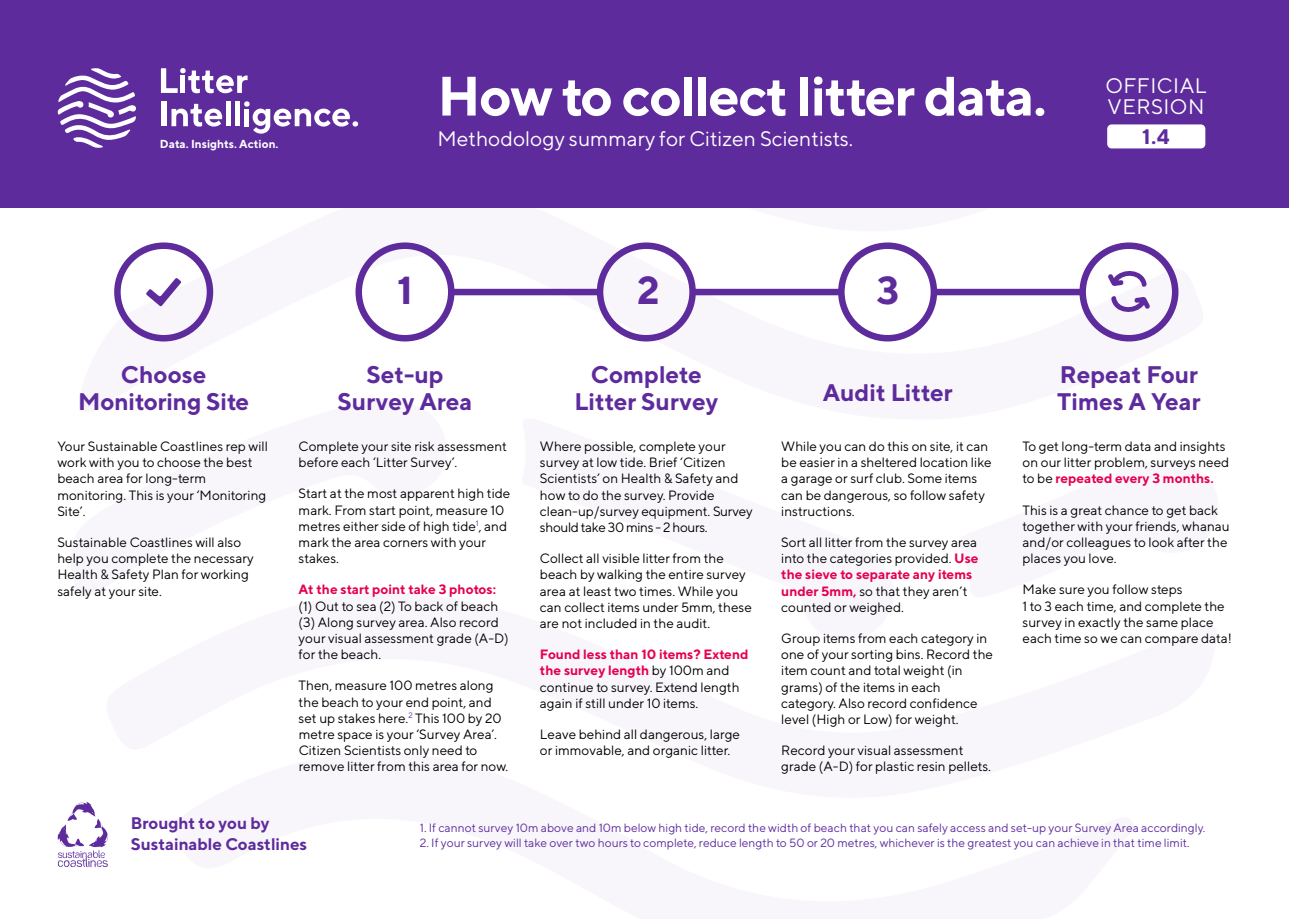
<style>
.page{position:relative;width:1289px;height:919px;background:#fff}
.page>*{position:absolute;margin:0;border:0;box-sizing:border-box;transform-origin:0 0}
.t1{font:700 55.35px "TT Norms";letter-spacing:-.025em;color:#fff}
.t2{font:700 39px "TT Norms";color:#5e2b9d}
.t3{font:700 24px/27px "TT Norms";color:#5e2b9d;text-align:center}
.t4{font:21px "TT Norms";color:#fff}
.t5{font:21px/21px "TT Norms";letter-spacing:.025em;color:#fff}
.t6{font:700 21px "TT Norms";color:#5e2b9d}
.t7{font:700 16.8px/21px "TT Norms";letter-spacing:-.005em;color:#5e2b9d}
.t8{font:13.5px/16.2px "TT Norms";color:#000}
.t9{font:700 13.5px "TT Norms";color:#e50051}
.t10{font:12px "TT Norms";color:#5e2b9d}
.t11{font:700 11.7px "TT Norms";color:#fff}
.s1{font-weight:700;color:#e50051}
</style>
<div class="page">
<svg style="left:114px;top:243px;width:1065px;height:99px"></svg>
<div style="left:450px;top:289px;width:150px;height:6px;background:#5e2b9d"></div>
<div style="left:693px;top:289px;width:148px;height:6px;background:#5e2b9d"></div>
<div style="left:838px;top:242px;width:99px;height:99px;border:6px solid #5e2b9d;border-radius:50%"></div>
<div style="left:934px;top:289px;width:149px;height:6px;background:#5e2b9d"></div>
<div style="left:1079px;top:242px;width:99px;height:99px;border:6px solid #5e2b9d;border-radius:50%"></div>
<svg style="left:1110px;top:295px;width:39px;height:21px"></svg>
<svg style="left:1107px;top:267px;width:40px;height:21px"></svg>
<div style="left:597px;top:242px;width:98px;height:99px;border:6px solid #5e2b9d;border-radius:50%"></div>
<div style="left:355px;top:242px;width:99px;height:99px;border:6px solid #5e2b9d;border-radius:50%"></div>
<div style="left:114px;top:242px;width:99px;height:99px;border:6px solid #5e2b9d;border-radius:50%"></div>
<svg style="left:146px;top:278px;width:35px;height:28px"></svg>
<div style="left:0;top:0;width:1288px;height:208px;background:#5e2b9d"></div>
<svg style="left:58px;top:801px;width:50px;height:66px"></svg>
<svg style="left:161px;top:68px;width:86px;height:25px"></svg>
<div style="left:161px;top:101px;width:5px;height:25px;background:#fff"></div>
<svg style="left:171px;top:104px;width:51px;height:23px"></svg>
<hr style="left:226px;top:101px;width:4px;height:25px;background:#fff">
<div style="left:235px;top:101px;width:5px;height:25px;background:#fff"></div>
<svg style="left:244px;top:101px;width:114px;height:33px"></svg>
<svg style="left:57px;top:68px;width:79px;height:80px"></svg>
<div style="left:1107px;top:124px;width:98px;height:24px;background:#fff;border-radius:4px"></div>
<p class="t11" style="left:160px;top:136px;width:120px">Data. Insights. Action.</p>
<h1 class="t1" style="left:437px;top:61px;width:611px">How to collect litter data.</h1>
<h3 class="t4" style="left:437px;top:126px;width:417px">Methodology summary for Citizen Scientists.</h3>
<h3 class="t5" style="left:1105px;top:75px;width:103px">OFFICIAL<br>VERSION</h3>
<h3 class="t6" style="left:1142px;top:124px;width:29px">1.4</h3>
<h3 class="t3" style="left:78px;top:360px;width:173px">Choose<br>Monitoring Site</h3>
<p class="t8" style="left:57px;top:437px;width:212px">Your Sustainable Coastlines rep will work with you to choose the best beach area for long-term monitoring. This is your ‘Monitoring<br>Site’.</p>
<p class="t8" style="left:57px;top:533px;width:198px">Sustainable Coastlines will also help you complete the necessary<br>Health &amp; Safety Plan for working safely at your site.</p>
<h2 class="t2" style="left:397px;top:265px;width:17px">1</h2>
<h3 class="t3" style="left:337px;top:360px;width:136px">Set-up<br>Survey Area</h3>
<p class="t8" style="left:299px;top:437px;width:210px">Complete your site risk assessment before each ‘Litter Survey’.</p>
<p class="t8" style="left:299px;top:485px;width:213px">Start at the most apparent high tide mark. From start point, measure 10 metres either side of high tide<sup>1</sup>, and mark the area corners with your stakes.</p>
<p class="t9" style="left:299px;top:581px;width:199px">At the start point take 3 photos:</p>
<p class="t8" style="left:299px;top:597px;width:212px">(1) Out to sea (2) To back of beach (3) Along survey area. Also record your visual assessment grade (A-D) for the beach.</p>
<p class="t8" style="left:299px;top:677px;width:211px">Then, measure 100 metres along the beach to your end point, and set up stakes here.<sup>2</sup> This 100 by 20 metre space is your ‘Survey Area’.<br>Citizen Scientists only need to remove litter from this area for now.</p>
<h2 class="t2" style="left:637px;top:265px;width:24px">2</h2>
<h3 class="t3" style="left:574px;top:360px;width:145px">Complete<br>Litter Survey</h3>
<p class="t8" style="left:540px;top:437px;width:214px">Where possible, complete your survey at low tide. Brief ‘Citizen<br>Scientists’ on Health &amp; Safety and how to do the survey. Provide clean-up/survey equipment. Survey should take 30 mins - 2 hours.</p>
<p class="t8" style="left:540px;top:550px;width:213px">Collect all visible litter from the beach by walking the entire survey area at least two times. While you can collect items under 5mm, these are not included in the audit.</p>
<p class="t8" style="left:540px;top:646px;width:210px"><span class="s1">Found less than 10 items? Extend the survey length</span> by 100m and continue to survey. Extend length again if still under 10 items.</p>
<p class="t8" style="left:540px;top:725px;width:201px">Leave behind all dangerous, large or immovable, and organic litter.</p>
<h2 class="t2" style="left:876px;top:265px;width:24px">3</h2>
<h3 class="t3" style="left:822px;top:379px;width:131px">Audit Litter</h3>
<p class="t8" style="left:781px;top:437px;width:212px">While you can do this on site, it can be easier in a sheltered location like a garage or surf club. Some items can be dangerous, so follow safety instructions.</p>
<p class="t8" style="left:781px;top:533px;width:199px">Sort all litter from the survey area into the categories provided. <span class="s1">Use the sieve to separate any items under 5mm,</span> so that they aren’t counted or weighed.</p>
<p class="t8" style="left:781px;top:629px;width:213px">Group items from each category in one of your sorting bins. Record the item count and total weight (in grams) of the items in each category. Also record confidence level (High or Low) for weight.</p>
<p class="t8" style="left:781px;top:742px;width:211px">Record your visual assessment grade (A-D) for plastic resin pellets.</p>
<h3 class="t3" style="left:1057px;top:360px;width:145px;text-align:left">Repeat Four<br>Times A Year</h3>
<p class="t8" style="left:1022px;top:437px;width:208px">To get long-term data and insights on our litter problem, surveys need to be <span class="s1">repeated every 3 months.</span></p>
<p class="t8" style="left:1022px;top:501px;width:209px">This is a great chance to get back together with your friends, whanau and/or colleagues to look after the places you love.</p>
<p class="t8" style="left:1022px;top:581px;width:211px">Make sure you follow steps<br>1 to 3 each time, and complete the survey in exactly the same place each time so we can compare data!</p>
<p class="t7" style="left:131px;top:812px;width:178px">Brought to you by<br>Sustainable Coastlines</p>
<p class="t10" style="left:420px;top:820px;width:787px">1. If cannot survey 10m above and 10m below high tide, record the width of beach that you can safely access and set-up your Survey Area accordingly.</p>
<p class="t10" style="left:420px;top:834px;width:771px">2. If your survey will take over two hours to complete, reduce length to 50 or 20 metres, whichever is the greatest you can achieve in that time limit.</p>
</div>
